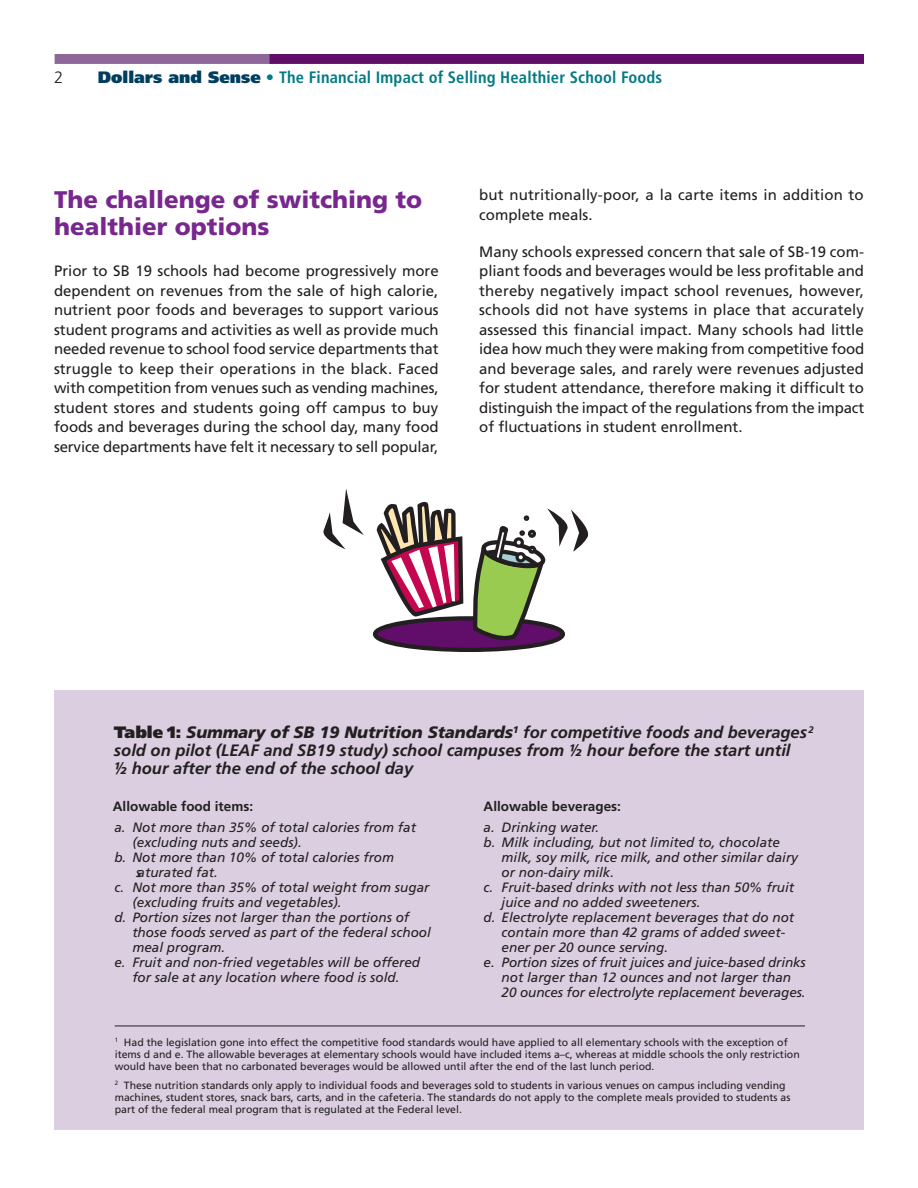
<style>
.page{position:relative;width:918px;height:1188px;background:#fff}
.page>*{position:absolute;margin:0;border:0;box-sizing:border-box;transform-origin:0 0}
.t1{font:900 24px/27px "Frutiger";color:#77278d}
.t2{font:italic 700 16.5px/18px "Frutiger";color:#231f20}
.t3{font:700 condensed 16.5px "Frutiger";letter-spacing:.01em;color:#007b85}
.t4{font:300 16.5px "Frutiger";color:#231f20}
.t5{font:15px/19.5px "Frutiger";color:#231f20;text-align:justify}
.t6{font:italic 13.5px "Frutiger";color:#231f20}
.t7{font:700 13.5px "Frutiger";color:#231f20}
.t8{font:10.5px/12px "Frutiger";color:#231f20}
.s1{font-weight:900;font-stretch:normal;color:#003e5e}
.s2{font-weight:900;font-stretch:normal}
.s3{font-weight:900;font-style:normal}
.s4{font-weight:900}
</style>
<div class="page">
<div style="left:54px;top:691px;width:810px;height:439px;background:#dacee0"></div>
<hr style="left:115px;top:1026px;width:690px;height:1px;background:#231f20">
<svg style="left:375px;top:618px;width:188px;height:32px"></svg>
<div style="left:373px;top:616px;width:192px;height:36px;border:4px solid #231f20;border-radius:50%"></div>
<svg style="left:375px;top:501px;width:86px;height:151px"></svg>
<svg style="left:323px;top:488px;width:41px;height:61px"></svg>
<svg style="left:471px;top:508px;width:118px;height:135px"></svg>
<div style="left:55px;top:55px;width:215px;height:8px;background:#8e6699"></div>
<div style="left:55px;top:54px;width:216px;height:10px;border:2px solid #8e6699"></div>
<div style="left:270px;top:55px;width:593px;height:8px;background:#600e69"></div>
<div style="left:270px;top:54px;width:594px;height:10px;border:2px solid #600e69"></div>
<p class="t4" style="left:54px;top:68px;width:11px">2</p>
<p class="t3" style="left:98px;top:67px;width:566px"><span class="s1">Dollars and Sense</span> <span class="s2">•</span> The Financial Impact of Selling Healthier School Foods</p>
<h1 class="t1" style="left:54px;top:186px;width:370px">The challenge of switching to healthier options</h1>
<p class="t5" style="left:54px;top:261px;width:386px">Prior to SB 19 schools had become progressively more dependent on revenues from the sale of high calorie, nutrient poor foods and beverages to support various student programs and activities as well as provide much needed revenue to school food service departments that struggle to keep their operations in the black. Faced with competition from venues such as vending machines, student stores and students going off campus to buy foods and beverages during the school day, many food service departments have felt it necessary to sell popular,</p>
<p class="t5" style="left:479px;top:185px;width:386px">but nutritionally-poor, a la carte items in addition to complete meals.</p>
<p class="t5" style="left:479px;top:242px;width:387px">Many schools expressed concern that sale of SB-19 com&shy;pliant foods and beverages would be less profitable and thereby negatively impact school revenues, however, schools did not have systems in place that accurately assessed this financial impact. Many schools had little idea how much they were making from competitive food and beverage sales, and rarely were revenues adjusted for student attendance, therefore making it difficult to distinguish the impact of the regulations from the impact of fluctuations in student enrollment.</p>
<p class="t2" style="left:113px;top:723px;width:702px"><span class="s3">Table 1:</span> <span class="s4">Summary of SB 19 Nutrition Standards</span><sup>1</sup> for competitive foods and beverages <sup>2 </sup>sold on pilot (LEAF and SB19 study) school campuses from ½ hour before the start until<br>½ hour after the end of the school day</p>
<p class="t7" style="left:113px;top:798px;width:142px">Allowable food items:</p>
<p class="t6" style="left:114px;top:820px;width:303px">a. Not more than 35% of total calories from fat</p>
<p class="t6" style="left:132px;top:835px;width:171px">(excluding nuts and seeds).</p>
<p class="t6" style="left:114px;top:850px;width:281px">b. Not more than 10% of total calories from</p>
<p class="t6" style="left:136px;top:865px;width:83px">saturated fat.</p>
<p class="t6" style="left:114px;top:880px;width:317px">c. Not more than 35% of total weight from sugar</p>
<p class="t6" style="left:132px;top:895px;width:211px">(excluding fruits and vegetables).</p>
<p class="t6" style="left:114px;top:910px;width:296px">d. Portion sizes not larger than the portions of</p>
<p class="t6" style="left:132px;top:925px;width:300px">those foods served as part of the federal school</p>
<p class="t6" style="left:132px;top:940px;width:95px">meal program.</p>
<p class="t6" style="left:114px;top:955px;width:307px">e. Fruit and non-fried vegetables will be offered</p>
<p class="t6" style="left:132px;top:970px;width:269px">for sale at any location where food is sold.</p>
<p class="t7" style="left:484px;top:798px;width:139px">Allowable beverages:</p>
<p class="t6" style="left:484px;top:820px;width:117px">a. Drinking water.</p>
<p class="t6" style="left:484px;top:835px;width:298px">b. Milk including, but not limited to, chocolate</p>
<p class="t6" style="left:502px;top:850px;width:298px">milk, soy milk, rice milk, and other similar dairy</p>
<p class="t6" style="left:502px;top:865px;width:114px">or non-dairy milk.</p>
<p class="t6" style="left:484px;top:880px;width:312px">c. Fruit-based drinks with not less than 50% fruit</p>
<p class="t6" style="left:502px;top:895px;width:200px">juice and no added sweeteners.</p>
<p class="t6" style="left:484px;top:910px;width:312px">d. Electrolyte replacement beverages that do not</p>
<p class="t6" style="left:502px;top:925px;width:285px">contain more than 42 grams of added sweet-</p>
<p class="t6" style="left:502px;top:940px;width:168px">ener per 20 ounce serving.</p>
<p class="t6" style="left:484px;top:955px;width:324px">e. Portion sizes of fruit juices and juice-based drinks</p>
<p class="t6" style="left:502px;top:970px;width:291px">not larger than 12 ounces and not larger than</p>
<p class="t6" style="left:502px;top:985px;width:306px">20 ounces for electrolyte replacement beverages.</p>
<p class="t8" style="left:115px;top:1036px;width:687px"><sup>1</sup> Had the legislation gone into effect the competitive food standards would have applied to all elementary schools with the exception of items d and e. The allowable beverages at elementary schools would have included items a–c, whereas at middle schools the only restriction would have been that no carbonated beverages would be allowed until after the end of the last lunch period.</p>
<p class="t8" style="left:115px;top:1079px;width:677px"><sup>2</sup> These nutrition standards only apply to individual foods and beverages sold to students in various venues on campus including vending machines, student stores, snack bars, carts, and in the cafeteria. The standards do not apply to the complete meals provided to students as part of the federal meal program that is regulated at the Federal level.</p>
</div>
